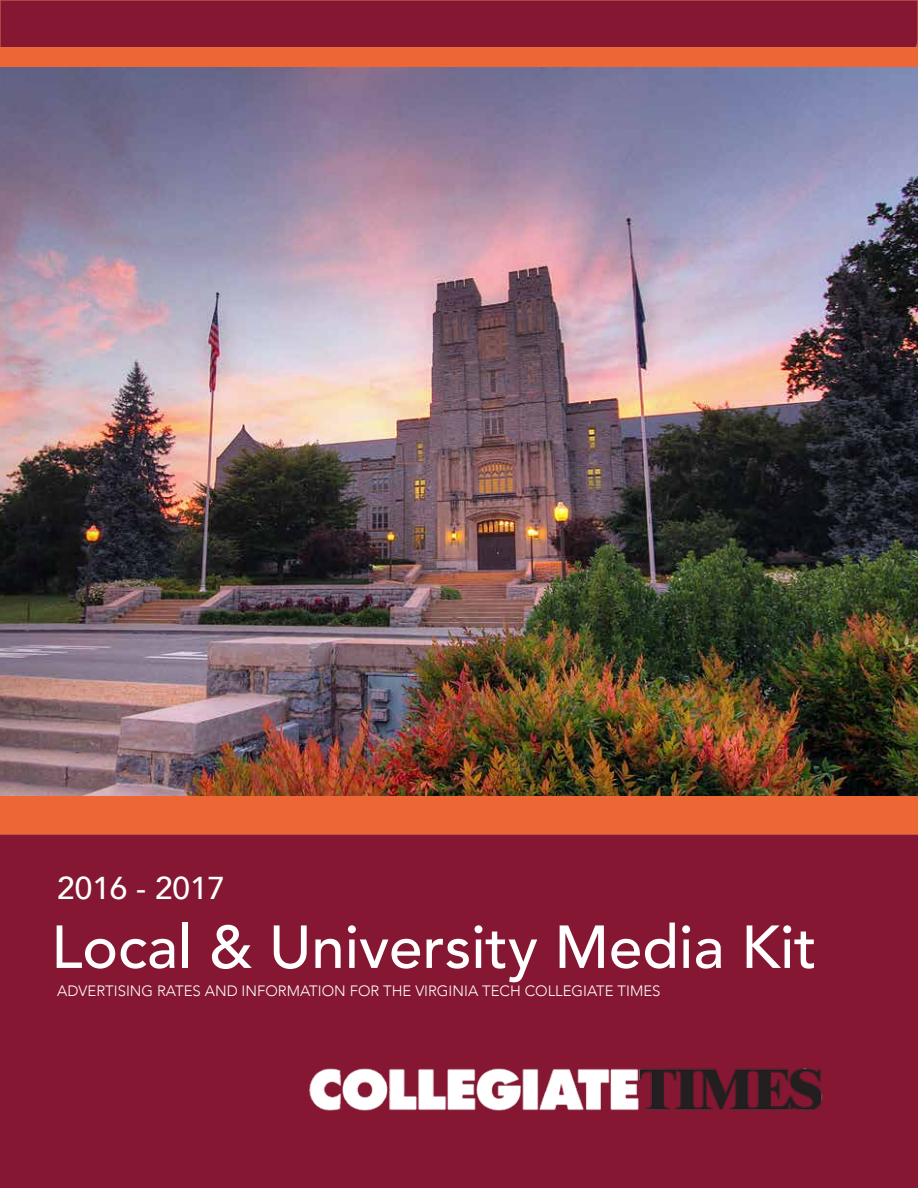
<style>
.page{position:relative;width:918px;height:1188px;background:#fff}
.page>*{position:absolute;margin:0;border:0;box-sizing:border-box;transform-origin:0 0}
.t1{font:500 60px "Avenir";color:#fff}
.t2{font:500 31.5px "Avenir";color:#fff}
.t3{font:300 15px "Avenir";color:#fff}
</style>
<div class="page">
<img style="left:1px;top:67px;width:917px;height:729px">
<div style="left:0;top:0;width:918px;height:47px;background:#851732"></div>
<div style="left:0;top:834px;width:918px;height:354px;background:#851732"></div>
<div style="left:0;top:47px;width:918px;height:20px;background:#ed6736"></div>
<div style="left:0;top:796px;width:918px;height:38px;background:#ed6736"></div>
<img style="left:306px;top:1063px;width:520px;height:51px">
<h2 class="t2" style="left:57px;top:860px;width:169px">2016 - 2017</h2>
<h1 class="t1" style="left:51px;top:895px;width:767px">Local &amp; University Media Kit</h1>
<p class="t3" style="left:57px;top:982px;width:605px">ADVERTISING RATES AND INFORMATION FOR THE VIRGINIA TECH COLLEGIATE TIMES</p>
</div>
